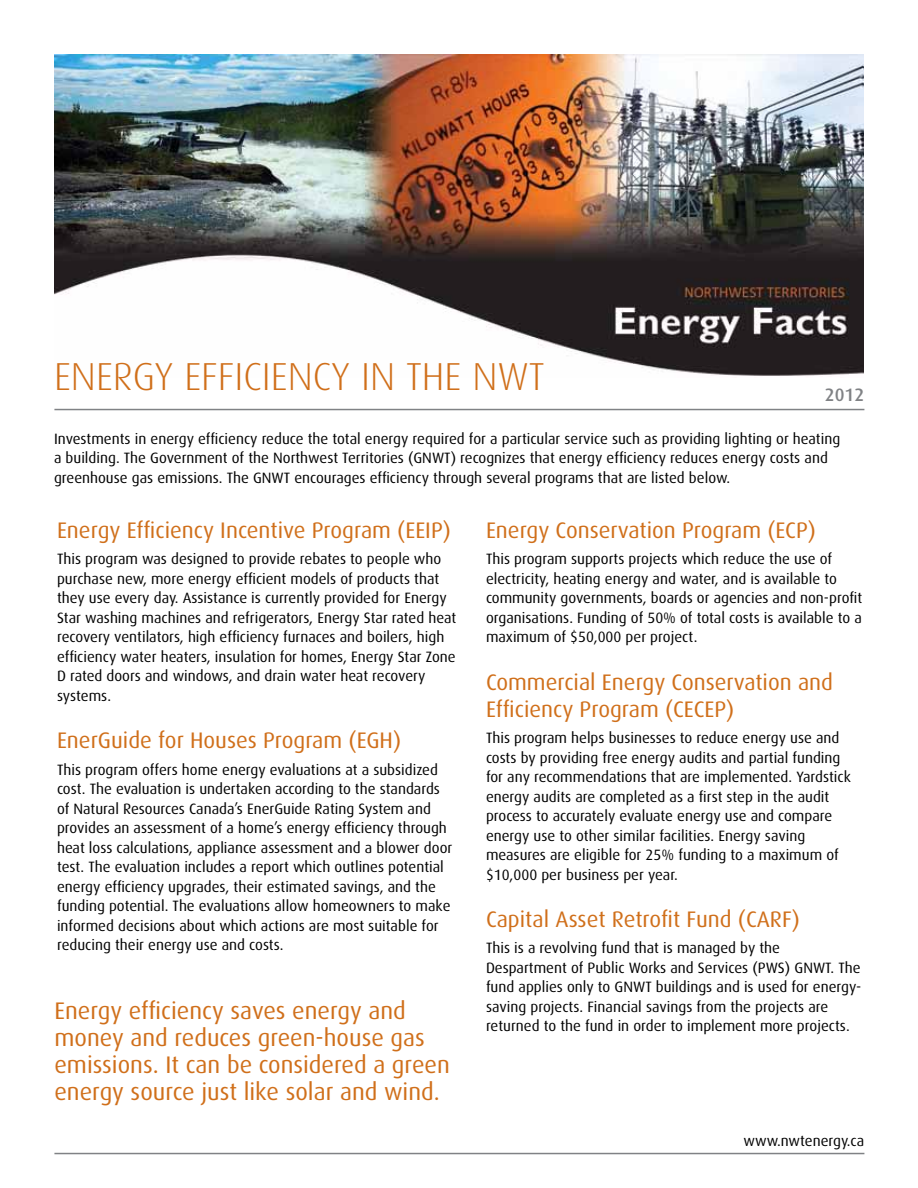
<style>
.page{position:relative;width:918px;height:1188px;background:#fff}
.page>*{position:absolute;margin:0;border:0;box-sizing:border-box;transform-origin:0 0}
.t1{font:300 39px "Dax";color:#d06f1a}
.t2{font:24px/27px "Dax";color:#d06f1a}
.t3{font:22.5px/27px "Dax";color:#d06f1a}
.t4{font:500 18px "Dax";color:#808285}
.t5{font:15px/19.5px "Dax";color:#000}
</style>
<div class="page">
<hr style="left:54px;top:1153px;width:810px;height:1px;background:#808285">
<img style="left:54px;top:54px;width:810px;height:322px">
<hr style="left:54px;top:409px;width:810px;height:1px;background:#808285">
<h1 class="t1" style="left:54px;top:355px;width:490px">ENERGY EFFICIENCY IN THE NWT</h1>
<p class="t4" style="left:825px;top:385px;width:41px">2012</p>
<p class="t5" style="left:54px;top:429px;width:788px">Investments in energy efficiency reduce the total energy required for a particular service such as providing lighting or heating a building. The Government of the Northwest Territories (GNWT) recognizes that energy efficiency reduces energy costs and greenhouse gas emissions. The GNWT encourages efficiency through several programs that are listed below.</p>
<h3 class="t3" style="left:57px;top:517px;width:395px">Energy Efficiency Incentive Program (EEIP)</h3>
<p class="t5" style="left:57px;top:550px;width:401px">This program was designed to provide rebates to people who purchase new, more energy efficient models of products that they use every day. Assistance is currently provided for Energy Star washing machines and refrigerators, Energy Star rated heat recovery ventilators, high efficiency furnaces and boilers, high efficiency water heaters, insulation for homes, Energy Star Zone D rated doors and windows, and drain water heat recovery systems.</p>
<h3 class="t3" style="left:57px;top:727px;width:346px">EnerGuide for Houses Program (EGH)</h3>
<p class="t5" style="left:57px;top:760px;width:397px">This program offers home energy evaluations at a subsidized cost. The evaluation is undertaken according to the standards of Natural Resources Canada’s EnerGuide Rating System and provides an assessment of a home’s energy efficiency through heat loss calculations, appliance assessment and a blower door test. The evaluation includes a report which outlines potential energy efficiency upgrades, their estimated savings, and the funding potential. The evaluations allow homeowners to make informed decisions about which actions are most suitable for reducing their energy use and costs.</p>
<h3 class="t3" style="left:486px;top:517px;width:332px">Energy Conservation Program (ECP)</h3>
<p class="t5" style="left:486px;top:550px;width:378px">This program supports projects which reduce the use of electricity, heating energy and water, and is available to community governments, boards or agencies and non-profit organisations. Funding of 50% of total costs is available to a maximum of $50,000 per project.</p>
<h3 class="t3" style="left:486px;top:669px;width:349px">Commercial Energy Conservation and<br>Efficiency Program (CECEP)</h3>
<p class="t5" style="left:486px;top:728px;width:366px">This program helps businesses to reduce energy use and costs by providing free energy audits and partial funding for any recommendations that are implemented. Yardstick energy audits are completed as a first step in the audit process to accurately evaluate energy use and compare energy use to other similar facilities. Energy saving measures are eligible for 25% funding to a maximum of $10,000 per business per year.</p>
<h3 class="t3" style="left:486px;top:906px;width:316px">Capital Asset Retrofit Fund (CARF)</h3>
<p class="t5" style="left:486px;top:939px;width:377px">This is a revolving fund that is managed by the Despartment of Public Works and Services (PWS) GNWT. The fund applies only to GNWT buildings and is used for energy&shy;saving projects. Financial savings from the projects are returned to the fund in order to implement more projects.</p>
<h2 class="t2" style="left:54px;top:997px;width:397px">Energy efficiency saves energy and money and reduces green-house gas emissions. It can be considered a green energy source just like solar and wind.</h2>
<p class="t5" style="left:744px;top:1131px;width:122px">www.nwtenergy.ca</p>
</div>
